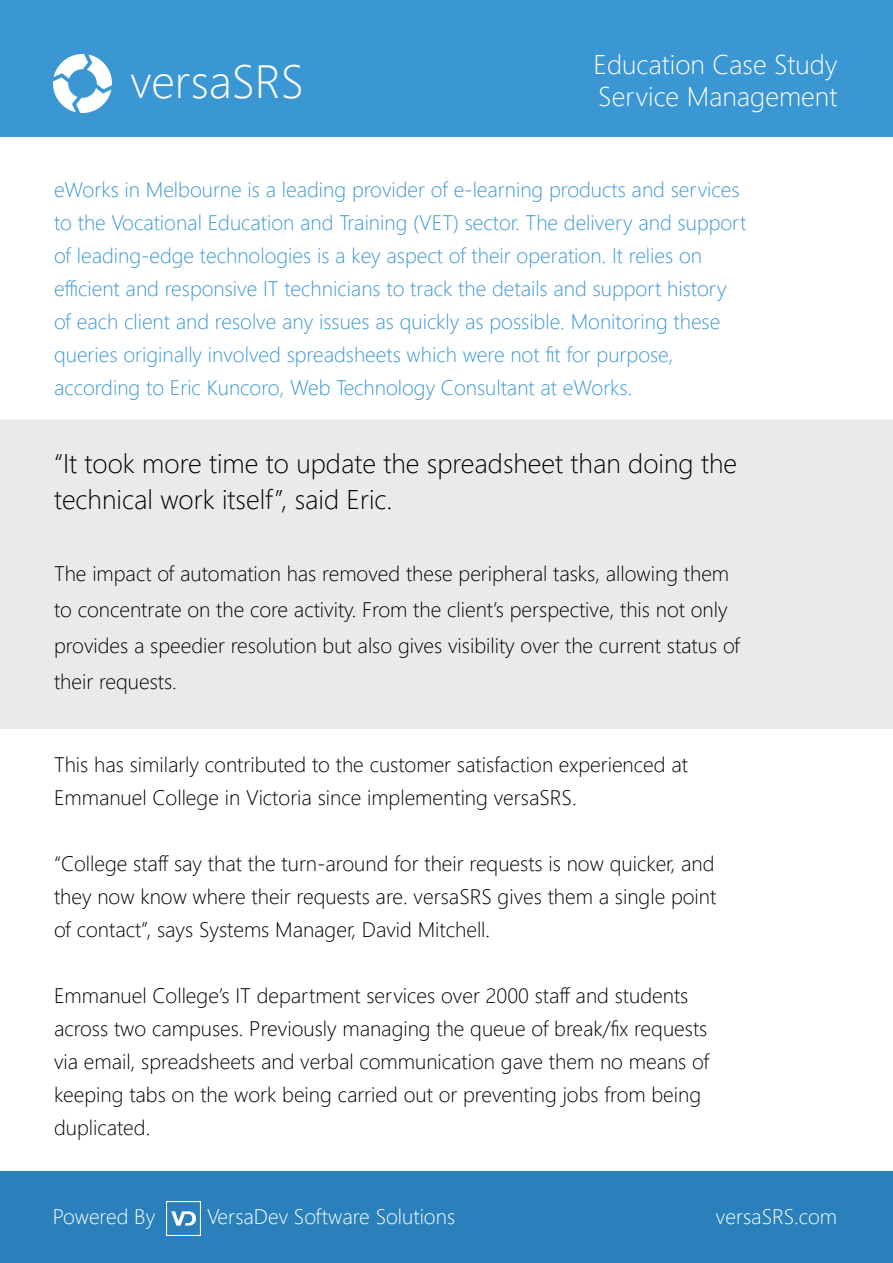
<style>
.page{position:relative;width:893px;height:1263px;background:#fff}
.page>*{position:absolute;margin:0;border:0;box-sizing:border-box;transform-origin:0 0}
.t1{font:300 46.5px "Segoe UI";color:#fff}
.t2{font:300 27px/36px "Segoe UI";color:#000}
.t3{font:300 27px/32.4px "Segoe UI";color:#fff}
.t4{font:300 21px/33px "Segoe UI";color:#000}
.t5{font:300 21px/33px "Segoe UI";color:#3b97d3}
.t6{font:300 21px "Segoe UI";color:#fff}
</style>
<div class="page">
<div style="left:0;top:1171px;width:893px;height:92px;background:#2980ba"></div>
<div style="left:0;top:0;width:893px;height:136px;background:#3b97d3"></div>
<img style="left:54px;top:55px;width:58px;height:58px">
<img style="left:167px;top:1201px;width:34px;height:34px">
<div style="left:0;top:419px;width:893px;height:310px;background:#eaeaea"></div>
<h1 class="t1" style="left:130px;top:44px;width:175px">versaSRS</h1>
<p class="t3" style="left:593px;top:47px;width:245px">Education Case Study<br>Service Management</p>
<p class="t5" style="left:54px;top:172px;width:694px">eWorks in Melbourne is a leading provider of e-learning products and services to the Vocational Education and Training (VET) sector. The delivery and support of leading-edge technologies is a key aspect of their operation. It relies on efficient and responsive IT technicians to track the details and support history of each client and resolve any issues as quickly as possible. Monitoring these queries originally involved spreadsheets which were not fit for purpose, according to Eric Kuncoro, Web Technology Consultant at eWorks.</p>
<p class="t2" style="left:54px;top:444px;width:685px">“It took more time to update the spreadsheet than doing the technical work itself”, said Eric.</p>
<p class="t4" style="left:54px;top:554px;width:687px;line-height:36px">The impact of automation has removed these peripheral tasks, allowing them to concentrate on the core activity. From the client’s perspective, this not only provides a speedier resolution but also gives visibility over the current status of their requests.</p>
<p class="t4" style="left:54px;top:747px;width:635px">This has similarly contributed to the customer satisfaction experienced at<br>Emmanuel College in Victoria since implementing versaSRS.</p>
<p class="t4" style="left:54px;top:846px;width:664px;text-align:justify">“College staff say that the turn-around for their requests is now quicker, and they now know where their requests are. versaSRS gives them a single point of contact”, says Systems Manager, David Mitchell.</p>
<p class="t4" style="left:54px;top:978px;width:657px">Emmanuel College’s IT department services over 2000 staff and students across two campuses. Previously managing the queue of break/fix requests via email, spreadsheets and verbal communication gave them no means of keeping tabs on the work being carried out or preventing jobs from being duplicated.</p>
<p class="t6" style="left:53px;top:1199px;width:104px">Powered By</p>
<p class="t6" style="left:207px;top:1199px;width:250px">VersaDev Software Solutions</p>
<p class="t6" style="left:716px;top:1199px;width:123px">versaSRS.com</p>
</div>
